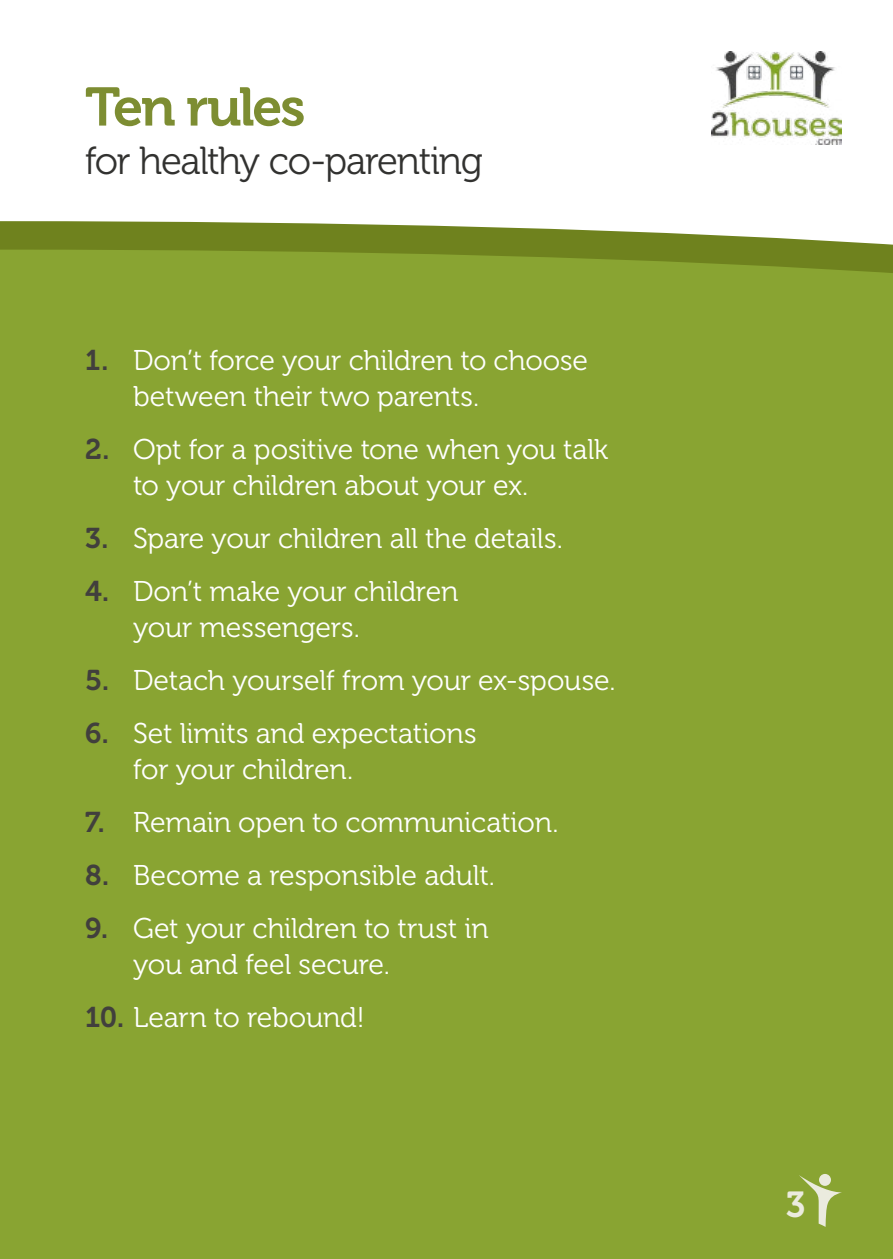
<style>
.page{position:relative;width:893px;height:1259px;background:#fff}
.page>*{position:absolute;margin:0;border:0;box-sizing:border-box;transform-origin:0 0}
.t1{font:54px "Museo 700";letter-spacing:-.045em;color:#7d8d32}
.t2{font:39px "Museo 300";letter-spacing:-.035em;color:#323230}
.t3{font:36px "Museo 700";color:#ebebde}
.t4{font:28.5px/36px "Museo 300";letter-spacing:-.005em;color:#fff}
.s1{font-family:"Museo 700";color:#413f3d}
</style>
<div class="page">
<img style="left:711px;top:51px;width:131px;height:93px">
<svg style="left:0;top:221px;width:893px;height:29px;fill:#6f821e"></svg>
<div style="left:0;top:250px;width:893px;height:1009px;background:#89a432"></div>
<svg style="left:799px;top:1174px;width:43px;height:53px"></svg>
<h1 class="t1" style="left:85px;top:77px;width:222px">Ten rules</h1>
<h2 class="t2" style="left:85px;top:139px;width:399px">for healthy co-parenting</h2>
<p class="t4" style="left:133px;top:343px;width:457px;text-indent:-48px"><span class="s1">1.</span> Don’t force your children to choose between their two parents.</p>
<p class="t4" style="left:133px;top:432px;width:477px;text-indent:-48px"><span class="s1">2.</span> Opt for a positive tone when you talk to your children about your ex.</p>
<p class="t4" style="left:85px;top:521px;width:479px"><span class="s1">3.</span> Spare your children all the details.</p>
<p class="t4" style="left:133px;top:574px;width:327px;text-indent:-48px"><span class="s1">4.</span> Don’t make your children your messengers.</p>
<p class="t4" style="left:85px;top:663px;width:532px"><span class="s1">5.</span> Detach yourself from your ex-spouse.</p>
<p class="t4" style="left:133px;top:716px;width:345px;text-indent:-48px"><span class="s1">6.</span> Set limits and expectations for your children.</p>
<p class="t4" style="left:85px;top:805px;width:475px"><span class="s1">7.</span> Remain open to communication.</p>
<p class="t4" style="left:85px;top:858px;width:411px"><span class="s1">8.</span> Become a responsible adult.</p>
<p class="t4" style="left:133px;top:911px;width:357px;text-indent:-48px"><span class="s1">9.</span> Get your children to trust in you and feel secure.</p>
<p class="t4" style="left:85px;top:1000px;width:281px"><span class="s1">10.</span> Learn to rebound!</p>
<p class="t3" style="left:786px;top:1184px;width:21px">3</p>
</div>
